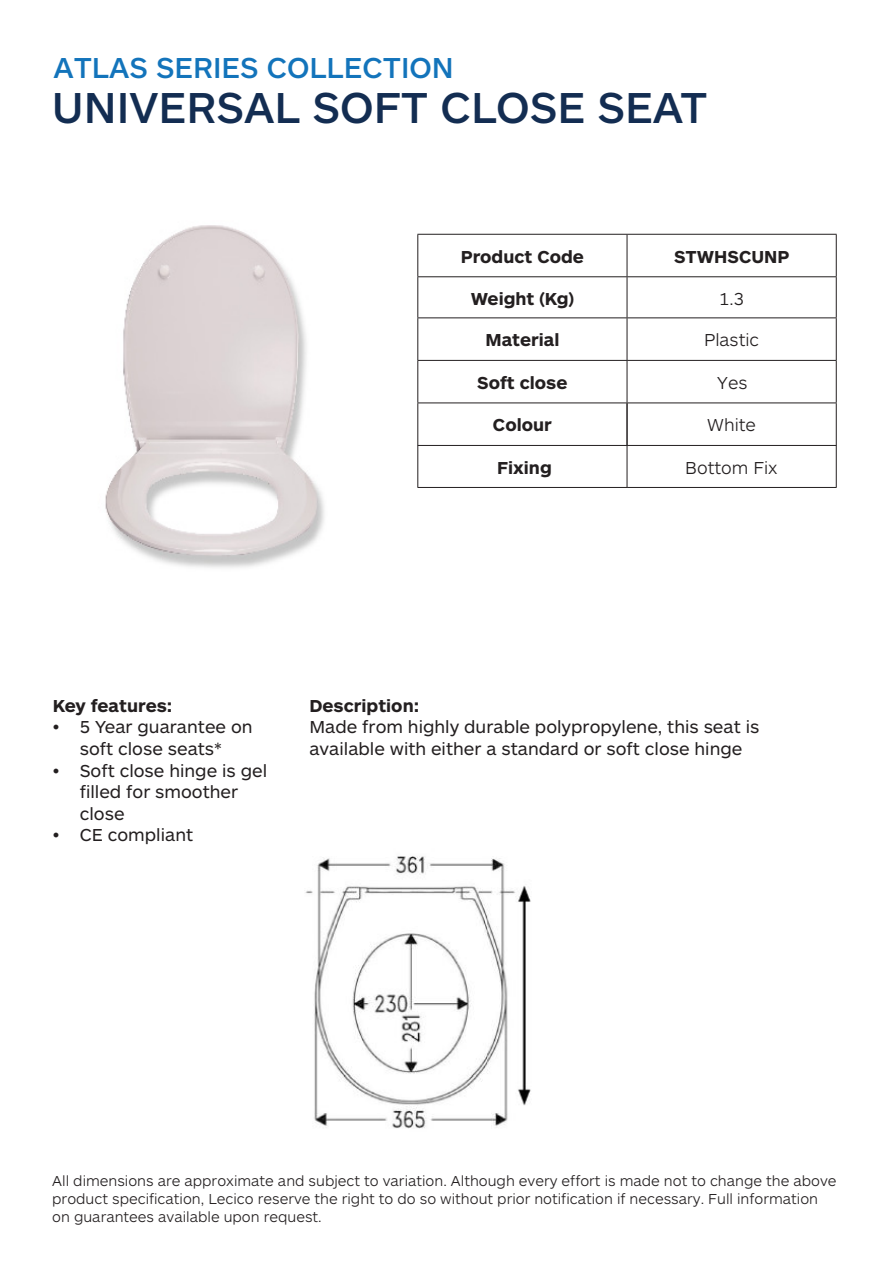
<style>
.page{position:relative;width:893px;height:1263px;background:#fff}
.page>*{position:absolute;margin:0;border:0;box-sizing:border-box;transform-origin:0 0}
.t1{font:500 45px "ARS Maquette Pro";color:#132d52}
.t2{font:500 30px "ARS Maquette Pro";color:#1374bb}
.t3{font:18px/21.6px "ARS Maquette Pro";color:#231f20}
.t4{font:700 18px "ARS Maquette Pro";color:#231f20}
.t5{font:300 18px "ARS Maquette Pro";color:#231f20}
.t6{font:300 15px/18px "ARS Maquette Pro";color:#231f20}
.s1{font-weight:700}
</style>
<div class="page">
<img style="left:105px;top:225px;width:219px;height:343px">
<hr style="left:417px;top:277px;width:1px;height:40px;background:#231f20">
<hr style="left:627px;top:277px;width:1px;height:40px;background:#231f20">
<hr style="left:836px;top:277px;width:1px;height:40px;background:#231f20">
<hr style="left:417px;top:317px;width:210px;height:1px;background:#231f20">
<hr style="left:417px;top:318px;width:1px;height:42px;background:#231f20">
<hr style="left:627px;top:317px;width:210px;height:1px;background:#231f20">
<hr style="left:627px;top:318px;width:1px;height:42px;background:#231f20">
<hr style="left:836px;top:318px;width:1px;height:42px;background:#231f20">
<hr style="left:417px;top:360px;width:210px;height:1px;background:#231f20">
<hr style="left:417px;top:361px;width:1px;height:41px;background:#231f20">
<hr style="left:627px;top:360px;width:210px;height:1px;background:#231f20">
<hr style="left:627px;top:361px;width:1px;height:41px;background:#231f20">
<hr style="left:836px;top:361px;width:1px;height:41px;background:#231f20">
<hr style="left:417px;top:402px;width:210px;height:1px;background:#231f20">
<hr style="left:417px;top:403px;width:1px;height:42px;background:#231f20">
<hr style="left:627px;top:402px;width:210px;height:1px;background:#231f20">
<hr style="left:836px;top:403px;width:1px;height:42px;background:#231f20">
<hr style="left:417px;top:445px;width:210px;height:1px;background:#231f20">
<hr style="left:627px;top:445px;width:210px;height:1px;background:#231f20">
<hr style="left:417px;top:234px;width:210px;height:1px;background:#231f20">
<hr style="left:417px;top:235px;width:1px;height:41px;background:#231f20">
<hr style="left:627px;top:234px;width:210px;height:1px;background:#231f20">
<hr style="left:627px;top:235px;width:1px;height:41px;background:#231f20">
<hr style="left:836px;top:235px;width:1px;height:41px;background:#231f20">
<hr style="left:417px;top:276px;width:210px;height:1px;background:#231f20">
<hr style="left:627px;top:276px;width:210px;height:1px;background:#231f20">
<img style="left:305px;top:856px;width:226px;height:273px">
<hr style="left:627px;top:403px;width:1px;height:42px;background:#231f20">
<hr style="left:627px;top:487px;width:210px;height:1px;background:#231f20">
<hr style="left:417px;top:487px;width:210px;height:1px;background:#231f20">
<hr style="left:627px;top:445px;width:1px;height:42px;background:#231f20">
<hr style="left:836px;top:445px;width:1px;height:42px;background:#231f20">
<hr style="left:417px;top:445px;width:1px;height:42px;background:#231f20">
<p class="t2" style="left:53px;top:48px;width:402px">ATLAS SERIES COLLECTION</p>
<p class="t1" style="left:52px;top:78px;width:657px">UNIVERSAL SOFT CLOSE SEAT</p>
<p class="t4" style="left:461px;top:245px;width:124px">Product Code</p>
<p class="t4" style="left:674px;top:245px;width:117px">STWHSCUNP</p>
<p class="t4" style="left:471px;top:287px;width:105px">Weight (Kg)</p>
<p class="t5" style="left:719px;top:287px;width:26px">1.3</p>
<p class="t4" style="left:485px;top:328px;width:76px">Material</p>
<p class="t5" style="left:704px;top:329px;width:57px">Plastic</p>
<p class="t4" style="left:477px;top:371px;width:92px">Soft close</p>
<p class="t5" style="left:717px;top:371px;width:32px">Yes</p>
<p class="t4" style="left:493px;top:413px;width:60px">Colour</p>
<p class="t5" style="left:707px;top:414px;width:50px">White</p>
<p class="t4" style="left:497px;top:456px;width:56px">Fixing</p>
<p class="t5" style="left:685px;top:456px;width:94px">Bottom Fix</p>
<p class="t4" style="left:53px;top:694px;width:121px">Key features:</p>
<p class="t3" style="left:53px;top:715px;width:201px;text-align:center">• 5 Year guarantee on soft close seats*</p>
<p class="t3" style="left:80px;top:759px;width:189px;text-indent:-27px">• Soft close hinge is gel filled for smoother close</p>
<p class="t3" style="left:53px;top:823px;width:142px">• CE compliant</p>
<p class="t3" style="left:309px;top:694px;width:451px"><span class="s1">Description:<br></span>Made from highly durable polypropylene, this seat is available with either a standard or soft close hinge</p>
<p class="t6" style="left:52px;top:1171px;width:786px">All dimensions are approximate and subject to variation. Although every effort is made not to change the above product specification, Lecico reserve the right to do so without prior notification if necessary. Full information on guarantees available upon request.</p>
</div>
